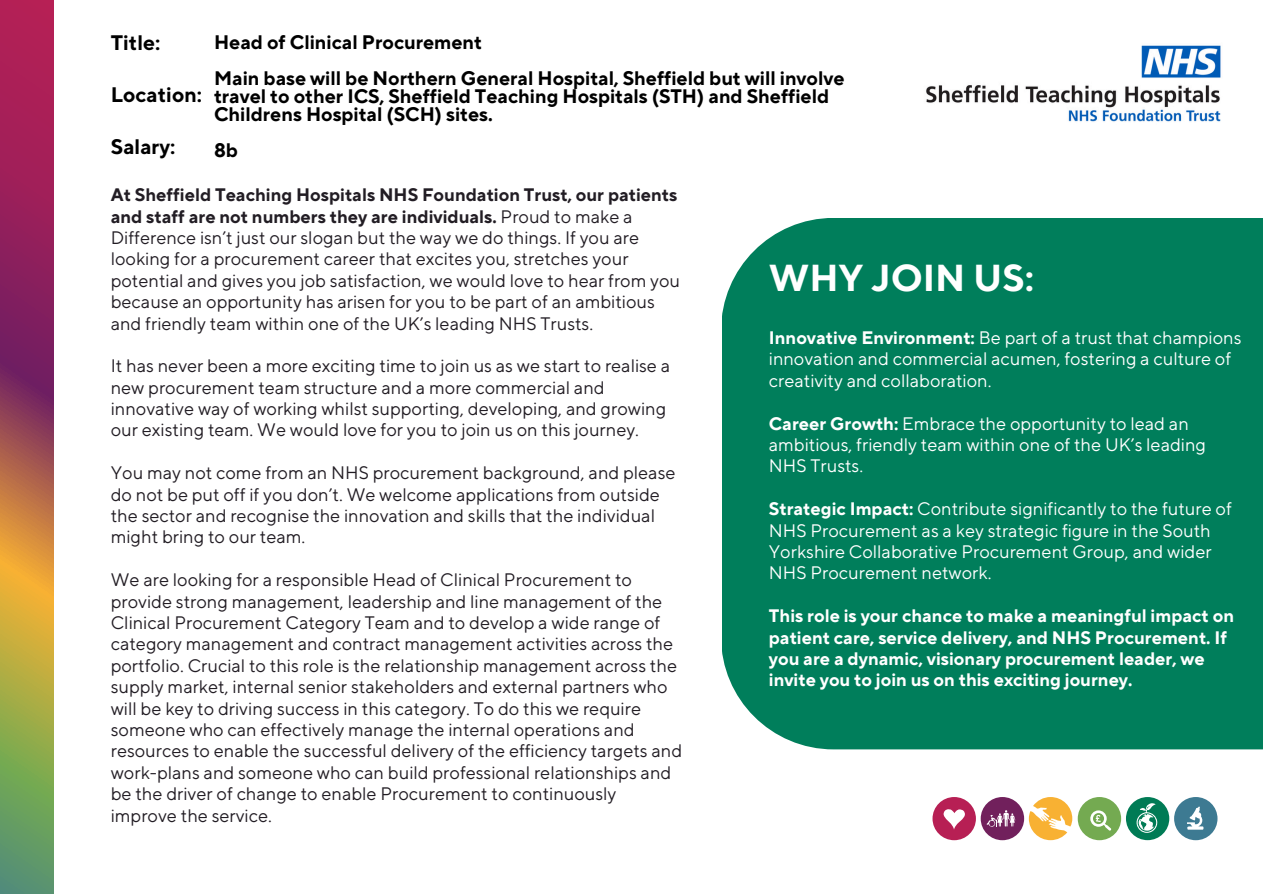
<style>
.page{position:relative;width:1263px;height:894px;background:#fff}
.page>*{position:absolute;margin:0;border:0;box-sizing:border-box;transform-origin:0 0}
.t1{font:700 37.5px "TT Norms";color:#fff}
.t2{font:700 21px "TT Norms";color:#000}
.t3{font:700 19.5px/18px "TT Norms Pro";color:#000}
.t4{font:18px/21.3px "TT Norms Pro";color:#221d24}
.t5{font:18px/21.3px "TT Norms Pro";color:#fff}
.t6{font:700 18px/21.3px "TT Norms Pro";color:#fff}
.s1{font-weight:700}
</style>
<div class="page">
<svg style="left:0;top:0;width:54px;height:893px;background:#9e5f52"></svg>
<div style="left:722px;top:218px;width:541px;height:531px;background:#007e5b"></div>
<div style="left:932px;top:796px;width:44px;height:44px;background:#b71f54;border-radius:50%"></div>
<svg style="left:943px;top:809px;width:22px;height:20px"></svg>
<div style="left:1174px;top:796px;width:43px;height:44px;background:#3d7a92;border-radius:50%"></div>
<svg style="left:1187px;top:806px;width:17px;height:23px"></svg>
<div style="left:981px;top:796px;width:43px;height:44px;background:#71205c;border-radius:50%"></div>
<svg style="left:986px;top:810px;width:29px;height:16px"></svg>
<div style="left:1078px;top:796px;width:43px;height:44px;background:#74aa51;border-radius:50%"></div>
<svg style="left:1090px;top:810px;width:22px;height:21px"></svg>
<div style="left:1126px;top:796px;width:43px;height:43px;background:#007b55;border-radius:50%"></div>
<svg style="left:1136px;top:803px;width:22px;height:29px"></svg>
<svg style="left:1029px;top:797px;width:43px;height:42px"></svg>
<img style="left:926px;top:45px;width:295px;height:77px">
<p class="t2" style="left:111px;top:30px;width:51px">Title:</p>
<p class="t2" style="left:111px;top:82px;width:93px">Location:</p>
<p class="t2" style="left:111px;top:134px;width:66px">Salary:</p>
<p class="t3" style="left:214px;top:34px;width:269px">Head of Clinical Procurement</p>
<p class="t3" style="left:214px;top:70px;width:632px">Main base will be Northern General Hospital, Sheffield but will involve travel to other ICS, Sheffield Teaching Hospitals (STH) and Sheffield<br>Childrens Hospital (SCH) sites.</p>
<p class="t3" style="left:214px;top:142px;width:25px">8b</p>
<h2 class="t4" style="left:111px;top:185px;width:571px"><span class="s1">At Sheffield Teaching Hospitals NHS Foundation Trust, our patients and staff are not numbers they are individuals.</span> Proud to make a Difference isn’t just our slogan but the way we do things. If you are looking for a procurement career that excites you, stretches your potential and gives you job satisfaction, we would love to hear from you because an opportunity has arisen for you to be part of an ambitious and friendly team within one of the UK’s leading NHS Trusts.</h2>
<h2 class="t4" style="left:111px;top:356px;width:561px">It has never been a more exciting time to join us as we start to realise a new procurement team structure and a more commercial and innovative way of working whilst supporting, developing, and growing our existing team. We would love for you to join us on this journey.</h2>
<h2 class="t4" style="left:111px;top:463px;width:566px">You may not come from an NHS procurement background, and please do not be put off if you don’t. We welcome applications from outside the sector and recognise the innovation and skills that the individual might bring to our team.</h2>
<h2 class="t4" style="left:111px;top:570px;width:573px">We are looking for a responsible Head of Clinical Procurement to provide strong management, leadership and line management of the Clinical Procurement Category Team and to develop a wide range of category management and contract management activities across the portfolio. Crucial to this role is the relationship management across the supply market, internal senior stakeholders and external partners who will be key to driving success in this category. To do this we require someone who can effectively manage the internal operations and resources to enable the successful delivery of the efficiency targets and work-plans and someone who can build professional relationships and be the driver of change to enable Procurement to continuously improve the service.</h2>
<p class="t1" style="left:769px;top:255px;width:267px">WHY JOIN US:</p>
<p class="t5" style="left:769px;top:327px;width:474px"><span class="s1">Innovative Environment:</span> Be part of a trust that champions innovation and commercial acumen, fostering a culture of creativity and collaboration.</p>
<h1 class="t5" style="left:769px;top:413px;width:439px"><span class="s1">Career Growth:</span> Embrace the opportunity to lead an ambitious, friendly team within one of the UK’s leading<br>NHS Trusts.</h1>
<p class="t5" style="left:769px;top:498px;width:464px"><span class="s1">Strategic Impact:</span> Contribute significantly to the future of NHS Procurement as a key strategic figure in the South Yorkshire Collaborative Procurement Group, and wider NHS Procurement network.</p>
<p class="t6" style="left:769px;top:605px;width:467px">This role is your chance to make a meaningful impact on patient care, service delivery, and NHS Procurement. If you are a dynamic, visionary procurement leader, we invite you to join us on this exciting journey.</p>
</div>
